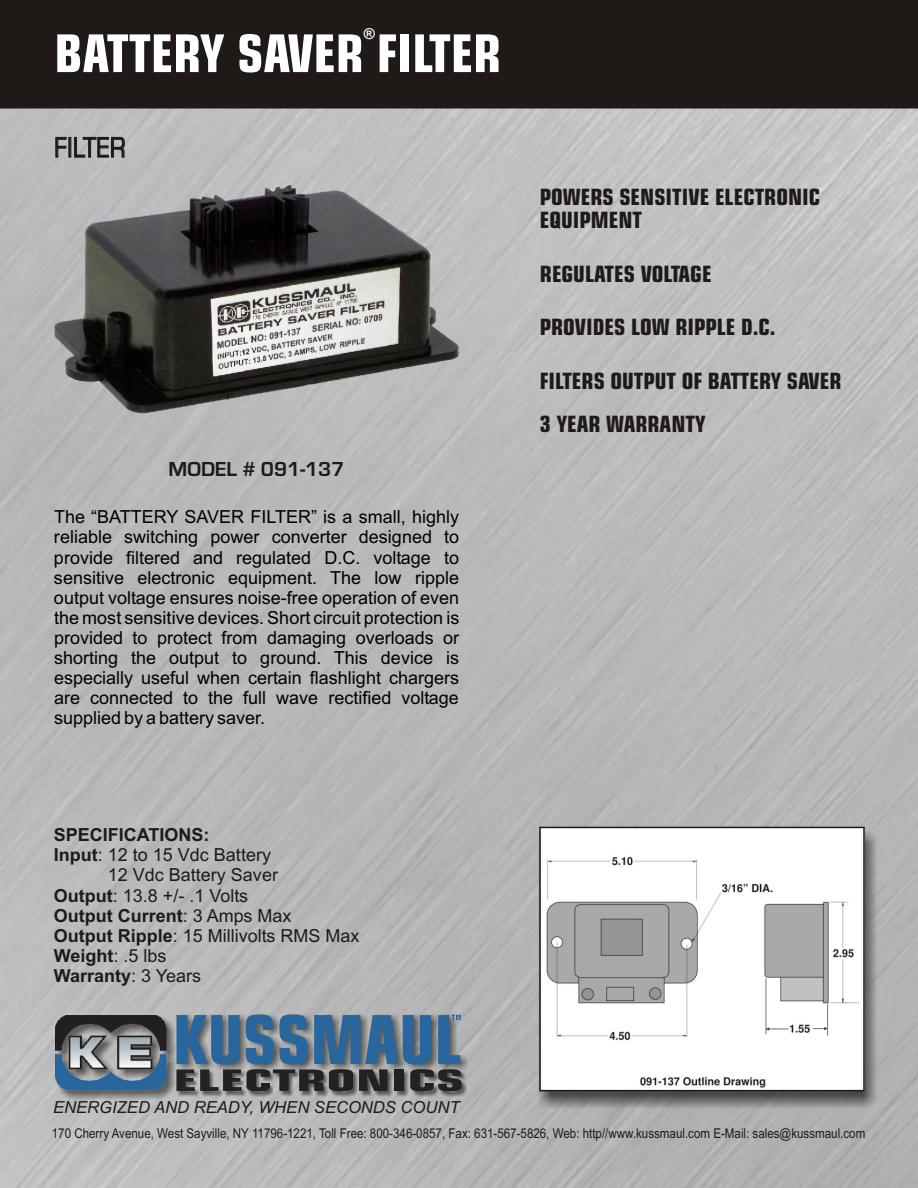
<style>
.page{position:relative;width:918px;height:1188px;background:#fff}
.page>*{position:absolute;margin:0;border:0;box-sizing:border-box;transform-origin:0 0}
.t1{font:700 condensed 67.5px "Eurostile";color:#29669e}
.t2{font:700 condensed 52.05px "Eurostile";color:#fff}
.t3{font:700 condensed 29.7px "Eurostile";color:#242121;scale:1.9 1}
.t4{font:condensed 27.3px "Eurostile";color:#1f1a17}
.t5{font:700 condensed 22.5px/22.8px "Eurostile";color:#1f1a17}
.t6{font:700 21px "Eurostile";color:#1f1a17}
.t7{font:18px/20.1px "Arial";color:#000;text-align:justify}
.t8{font:18px "Arial";color:#1f1a17}
.t9{font:700 18px "Arial";color:#1f1a17}
.t10{font:italic 16.65px "Arial";color:#1f1a17}
.t11{font:700 15px "Arial";color:#fff}
.t12{font:13.5px "Arial";color:#1f1a17;scale:.86 1}
.s1{font-weight:700}
.s2{font-weight:400}
</style>
<div class="page">
<img style="left:0;top:108px;width:918px;height:1080px">
<div style="left:0;top:0;width:918px;height:108px;background:#1f1a17"></div>
<img style="left:174px;top:1014px;width:295px;height:57px">
<img style="left:177px;top:1071px;width:290px;height:25px">
<img style="left:57px;top:1017px;width:120px;height:83px">
<img style="left:55px;top:1016px;width:112px;height:75px">
<img style="left:54px;top:185px;width:405px;height:229px">
<img style="left:538px;top:831px;width:339px;height:278px">
<svg style="left:539px;top:827px;width:326px;height:264px"></svg>
<p class="t11" style="left:364px;top:28px;width:13px">®</p>
<h2 class="t2" style="left:54px;top:32px;width:448px">BATTERY SAVER FILTER</h2>
<h3 class="t4" style="left:54px;top:136px;width:73px">FILTER</h3>
<p class="t6" style="left:169px;top:462px;width:178px">MODEL # 091-137</p>
<p class="t7" style="left:54px;top:509px;width:407px">The “BATTERY SAVER FILTER” is a small, highly reliable switching power converter designed to provide filtered and regulated D.C. voltage to sensitive electronic equipment. The low ripple output voltage ensures noise-free operation of even the most sensitive devices. Short circuit protection is provided to protect from damaging overloads or shorting the output to ground. This device is especially useful when certain flashlight chargers are connected to the full wave rectified voltage supplied by a battery saver.</p>
<p class="t9" style="left:54px;top:828px;width:157px">SPECIFICATIONS:</p>
<p class="t8" style="left:54px;top:848px;width:219px"><span class="s1">Input</span>: 12 to 15 Vdc Battery</p>
<p class="t8" style="left:108px;top:868px;width:172px">12 Vdc Battery Saver</p>
<p class="t8" style="left:54px;top:888px;width:196px"><span class="s1">Output</span>: 13.8 +/- .1 Volts</p>
<p class="t9" style="left:54px;top:909px;width:239px">Output Current<span class="s2">: 3 Amps Max</span></p>
<p class="t8" style="left:54px;top:929px;width:307px"><span class="s1">Output Ripple</span>: 15 Millivolts RMS Max</p>
<p class="t9" style="left:54px;top:949px;width:114px">Weight<span class="s2">: .5 lbs</span></p>
<p class="t9" style="left:54px;top:969px;width:149px">Warranty<span class="s2">: 3 Years</span></p>
<h1 class="t1" style="left:173px;top:1012px;width:291px">KUSSMAUL</h1>
<h3 class="t3" style="left:173px;top:1068px;width:155px">ELECTRONICS</h3>
<p class="t10" style="left:53px;top:1101px;width:408px">ENERGIZED AND READY, WHEN SECONDS COUNT</p>
<p class="t5" style="left:540px;top:188px;width:282px">POWERS SENSITIVE ELECTRONIC<br>EQUIPMENT</p>
<p class="t5" style="left:540px;top:264px;width:173px">REGULATES VOLTAGE</p>
<p class="t5" style="left:540px;top:318px;width:237px">PROVIDES LOW RIPPLE D.C.</p>
<p class="t5" style="left:540px;top:362px;width:303px;line-height:42.9px">FILTERS OUTPUT OF BATTERY SAVER<br>3 YEAR WARRANTY</p>
<p class="t12" style="left:52px;top:1128px;width:947px">170 Cherry Avenue, West Sayville, NY 11796-1221, Toll Free: 800-346-0857, Fax: 631-567-5826, Web: http//www.kussmaul.com E-Mail: sales@kussmaul.com</p>
</div>
